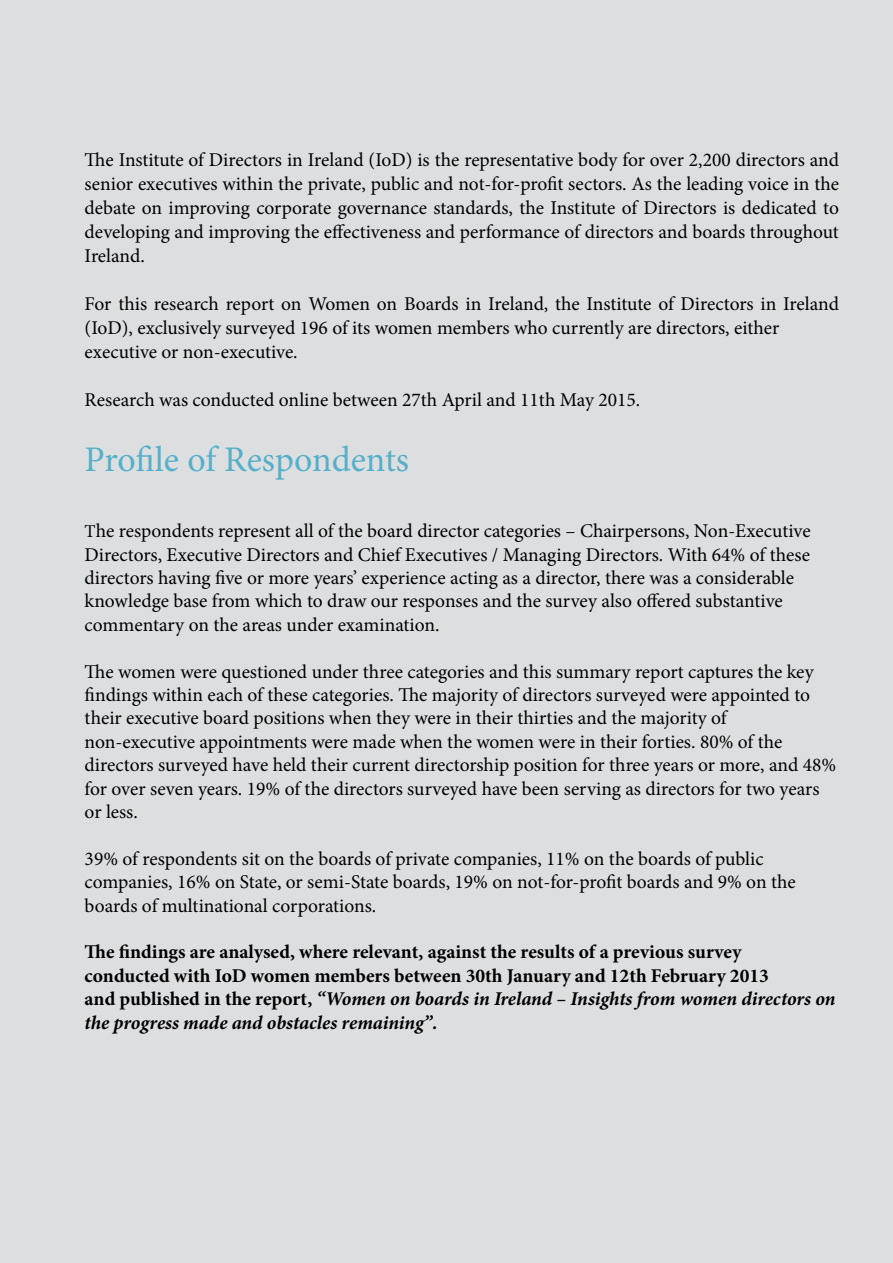
<style>
.page{position:relative;width:893px;height:1263px;background:#dddee0}
.page>*{position:absolute;margin:0;border:0;box-sizing:border-box;transform-origin:0 0}
.t1{font:36px "Minion Pro";letter-spacing:-.005em;color:#55b0c9}
.t2{font:19.5px/23.4px "Minion Pro";letter-spacing:-.005em;color:#000}
.t3{font:700 19.5px/23.4px "Minion Pro";color:#000}
.s1{font-size:18px}
.s2{font-style:italic}
</style>
<div class="page">
<div style="left:85px;top:152px;width:754px;height:1042px;background:#dddee0"></div>
<p class="t2" style="left:85px;top:148px;width:756px;line-height:24px;text-align:justify">The Institute of Directors in Ireland (IoD) is the representative body for over 2,200 directors and senior executives within the private, public and not-for-profit sectors. As the leading voice in the debate on improving corporate governance standards, the Institute of Directors is dedicated to developing and improving the effectiveness and performance of directors and boards throughout Ireland.</p>
<p class="t2" style="left:85px;top:292px;width:756px;line-height:24px">For this research report on Women on Boards in Ireland, the Institute of Directors in Ireland (IoD), exclusively surveyed 196 of its women members who currently are directors, either executive or non-executive.</p>
<p class="t2" style="left:85px;top:388px;width:557px">Research was conducted online between 27th April and 11th May 2015.</p>
<h1 class="t1" style="left:85px;top:435px;width:326px">Profile of Respondents</h1>
<p class="t2" style="left:85px;top:519px;width:727px"><span class="s1">T</span>he respondents represent all of the board director categories – Chairpersons, Non-Executive Directors, Executive Directors and Chief Executives / Managing Directors. With 64% of these directors having five or more years’ experience acting as a director, there was a considerable knowledge base from which to draw our responses and the survey also offered substantive commentary on the areas under examination.</p>
<p class="t2" style="left:85px;top:660px;width:753px">The women were questioned under three categories and this summary report captures the key findings within each of these categories. The majority of directors surveyed were appointed to their executive board positions when they were in their thirties and the majority of non-executive appointments were made when the women were in their forties. 80% of the directors surveyed have held their current directorship position for three years or more, and 48% for over seven years. 19% of the directors surveyed have been serving as directors for two years or less.</p>
<p class="t2" style="left:85px;top:847px;width:713px">39% of respondents sit on the boards of private companies, 11% on the boards of public companies, 16% on State, or semi-State boards, 19% on not-for-profit boards and 9% on the boards of multinational corporations.</p>
<p class="t3" style="left:85px;top:940px;width:752px">The findings are analysed, where relevant, against the results of a previous survey<br>conducted with IoD women members between 30th January and 12th February 2013<br>and published in the report, <span class="s2">“Women on boards in Ireland – Insights from women directors on the progress made and obstacles remaining”.</span></p>
</div>
